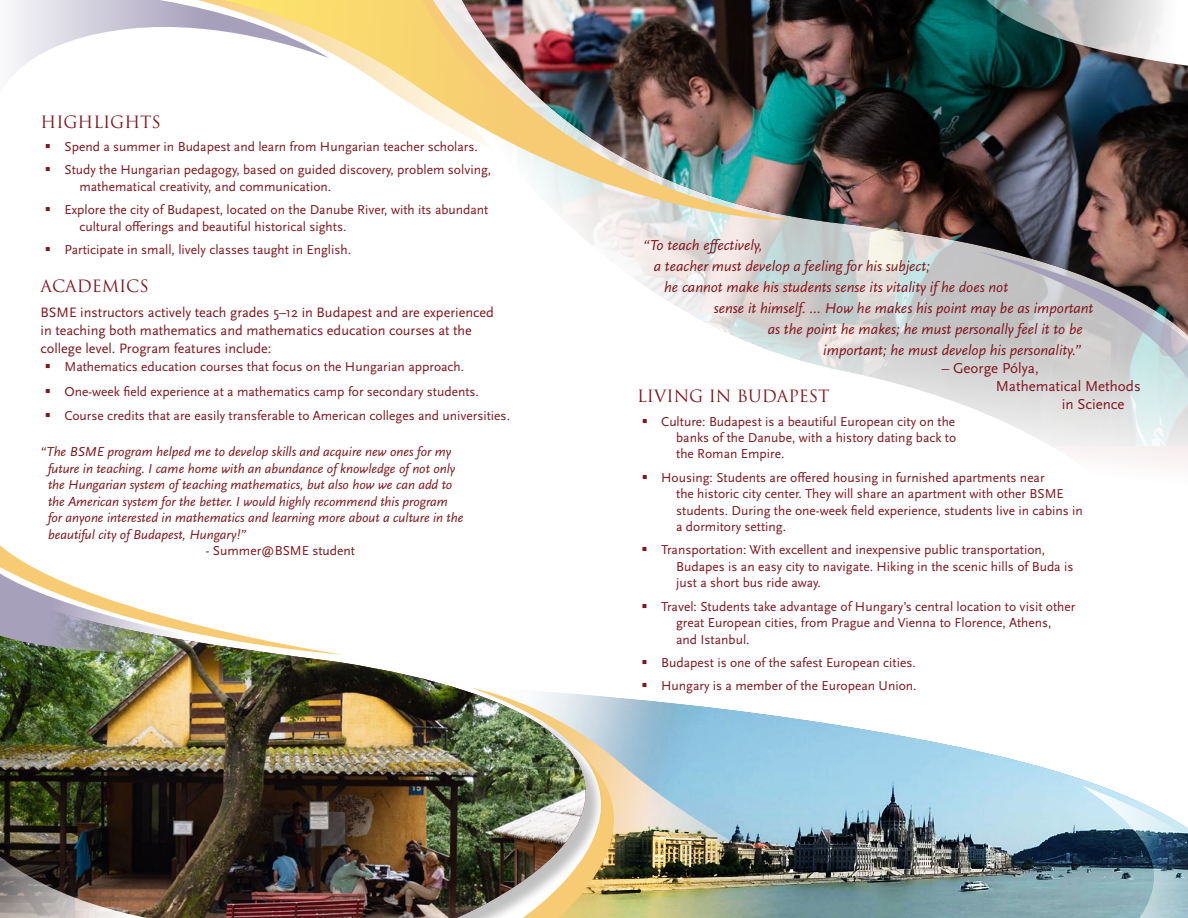
<style>
.page{position:relative;width:1188px;height:918px;background:#fff}
.page>*{position:absolute;margin:0;border:0;box-sizing:border-box;transform-origin:0 0}
.t1{font:16.5px "Trajan Pro";color:#80151d}
.t2{font:italic 15px "Scala Sans OT";color:#80151d}
.t3{font:15px "Scala Sans OT";color:#80151d}
.t4{font:14.25px/18px "Scala Sans OT";color:#80151d}
.t5{font:13.5px/16.5px "Scala Sans OT";color:#80151d}
.t6{font:italic 13.5px/16.5px "Scala Sans OT";color:#80151d}
</style>
<div class="page">
<svg style="left:772px;top:351px;width:416px;height:114px"></svg>
<svg style="left:732px;top:335px;width:246px;height:16px"></svg>
<img style="left:573px;top:0;width:615px;height:335px">
<img style="left:572px;top:0;width:219px;height:222px">
<img style="left:329px;top:0;width:426px;height:220px">
<svg style="left:978px;top:252px;width:210px;height:157px"></svg>
<svg style="left:9px;top:0;width:320px;height:79px"></svg>
<svg style="left:966px;top:0;width:222px;height:73px"></svg>
<img style="left:937px;top:742px;width:163px;height:176px">
<img style="left:604px;top:696px;width:333px;height:222px">
<svg style="left:1004px;top:786px;width:184px;height:132px"></svg>
<svg style="left:586px;top:695px;width:16px;height:223px"></svg>
<img style="left:0;top:641px;width:586px;height:277px">
<img style="left:0;top:731px;width:258px;height:187px">
<img style="left:0;top:555px;width:268px;height:120px">
<p class="t1" style="left:40px;top:111px;width:122px">HIGHLIGHTS</p>
<p class="t5" style="left:64px;top:135px;width:428px;line-height:23.2px">Spend a summer in Budapest and learn from Hungarian teacher scholars.<br>Study the Hungarian pedagogy, based on guided discovery, problem solving,</p>
<p class="t5" style="left:64px;top:175px;width:426px;line-height:23.2px;text-indent:15px">mathematical creativity, and communication.<br>Explore the city of Budapest, located on the Danube River, with its abundant</p>
<p class="t5" style="left:64px;top:215px;width:288px;line-height:23.2px;text-indent:15px">cultural offerings and beautiful historical sights.<br>Participate in small, lively classes taught in English.</p>
<p class="t1" style="left:40px;top:276px;width:110px">ACADEMICS</p>
<p class="t4" style="left:40px;top:304px;width:455px">BSME instructors actively teach grades 5–12 in Budapest and are experienced in teaching both mathematics and mathematics education courses at the college level. Program features include:</p>
<p class="t5" style="left:64px;top:354px;width:447px;line-height:24.8px">Mathematics education courses that focus on the Hungarian approach.<br>One-week field experience at a mathematics camp for secondary students.<br>Course credits that are easily transferable to American colleges and universities.</p>
<p class="t6" style="left:48px;top:444px;width:417px;text-indent:-8px">“The BSME program helped me to develop skills and acquire new ones for my future in teaching. I came home with an abundance of knowledge of not only the Hungarian system of teaching mathematics, but also how we can add to the American system for the better. I would highly recommend this program for anyone interested in mathematics and learning more about a culture in the beautiful city of Budapest, Hungary!”</p>
<p class="t5" style="left:206px;top:543px;width:151px">- Summer@BSME student</p>
<p class="t2" style="left:643px;top:237px;width:121px">“To teach effectively,</p>
<p class="t2" style="left:654px;top:258px;width:278px">a teacher must develop a feeling for his subject;</p>
<p class="t2" style="left:664px;top:279px;width:345px">he cannot make his students sense its vitality if he does not</p>
<p class="t2" style="left:714px;top:300px;width:381px">sense it himself. … How he makes his point may be as important</p>
<p class="t2" style="left:768px;top:321px;width:317px">as the point he makes; he must personally feel it to be</p>
<p class="t2" style="left:823px;top:342px;width:259px">important; he must develop his personality.”</p>
<p class="t3" style="left:942px;top:360px;width:99px">– George Pólya,</p>
<p class="t3" style="left:996px;top:378px;width:147px">Mathematical Methods</p>
<p class="t3" style="left:1062px;top:396px;width:64px">in Science</p>
<p class="t1" style="left:637px;top:386px;width:194px">LIVING IN BUDAPEST</p>
<p class="t5" style="left:676px;top:413px;width:282px;text-align:justify;text-indent:-15px">Culture: Budapest is a beautiful European city on the banks of the Danube, with a history dating back to the Roman Empire.</p>
<p class="t5" style="left:676px;top:469px;width:408px;text-indent:-15px">Housing: Students are offered housing in furnished apartments near<br>the historic city center. They will share an apartment with other BSME students. During the one-week field experience, students live in cabins in a dormitory setting.</p>
<p class="t5" style="left:676px;top:542px;width:399px;text-indent:-15px">Transportation: With excellent and inexpensive public transportation,<br>Budapes is an easy city to navigate. Hiking in the scenic hills of Buda is just a short bus ride away.</p>
<p class="t5" style="left:676px;top:598px;width:401px;text-indent:-15px">Travel: Students take advantage of Hungary’s central location to visit other great European cities, from Prague and Vienna to Florence, Athens, and Istanbul.</p>
<p class="t5" style="left:661px;top:651px;width:257px;line-height:23.2px">Budapest is one of the safest European cities.<br>Hungary is a member of the European Union.</p>
</div>
